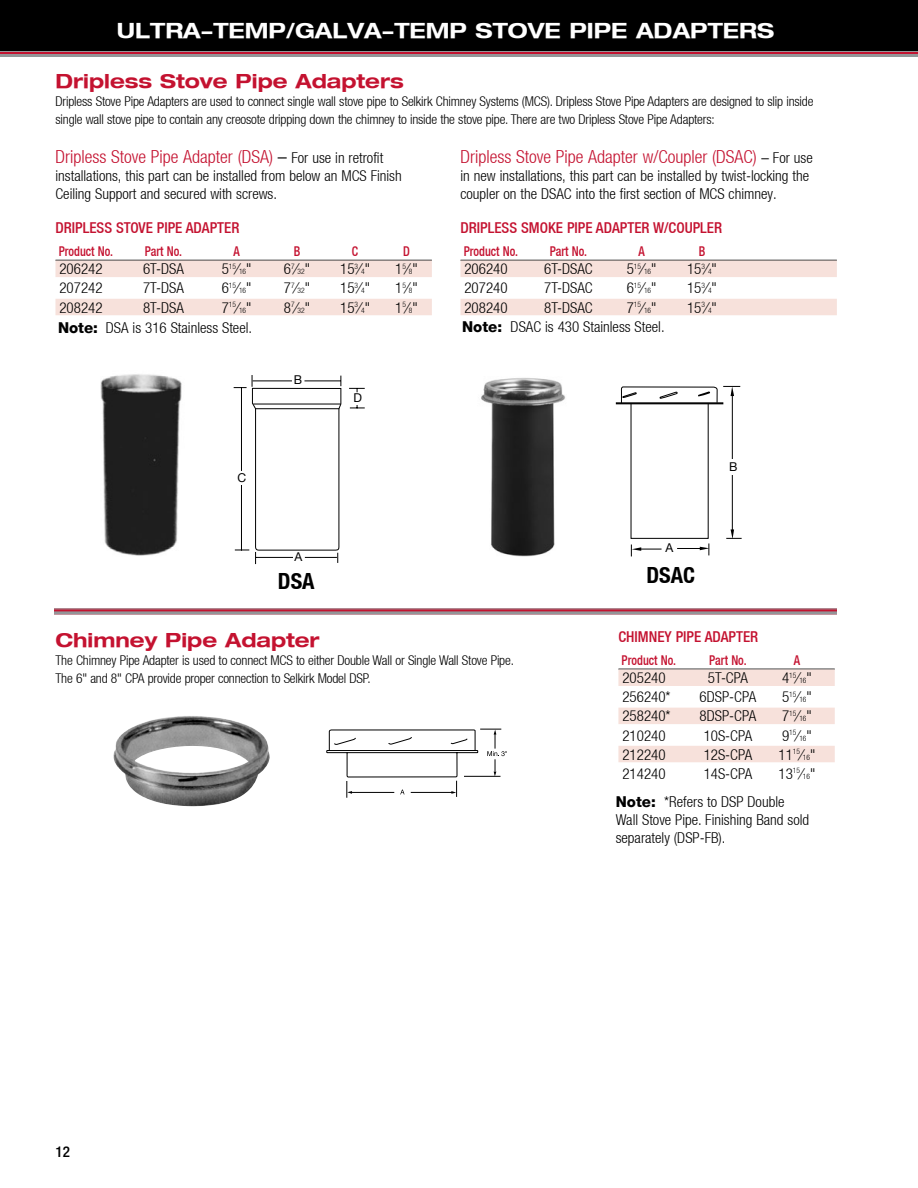
<style>
.page{position:relative;width:918px;height:1188px;background:#fff}
.page>*{position:absolute;margin:0;border:0;box-sizing:border-box;transform-origin:0 0}
.t1{font:700 condensed 22.35px "Helvetica Neue LT";color:#000}
.t2{font:700 expanded 21px "Helvetica Neue LT";color:#fff}
.t3{font:700 expanded 19.5px "Helvetica Neue LT";color:#c41230}
.t4{font:300 condensed 18px "Helvetica Neue LT";color:#c41230}
.t5{font:300 condensed 15px/18px "Helvetica Neue LT";color:#000}
.t6{font:500 condensed 15px "Helvetica Neue LT";color:#c41230}
.t7{font:500 condensed 15px "Helvetica Neue LT";color:#000}
.t8{font:300 condensed 13.5px/18px "Helvetica Neue LT";letter-spacing:-.015em;color:#000}
.t9{font:500 condensed 13.5px "Helvetica Neue LT";color:#c41230;scale:.9 1}
.t10{font:12.15px "Helvetica Neue LT";color:#000}
.t11{font:300 condensed 7.5px "Helvetica Neue LT";color:#000}
.s1{color:#000}
.s2{font-size:15px;color:#000}
.s3{font-size:15px}
.s4{font-size:7.5px}
.s5{font-weight:800;font-stretch:normal}
</style>
<div class="page">
<div style="left:0;top:0;width:918px;height:54px;background:#000"></div>
<div style="left:0;top:51px;width:918px;height:6px;background:#c41230"></div>
<hr style="left:0;top:51px;width:918px;height:1px;background:#939598">
<hr style="left:0;top:54px;width:918px;height:3px;background:#939598">
<img style="left:481px;top:378px;width:85px;height:179px">
<div style="left:616px;top:403px;width:107px;height:1px;border:1px solid #000"></div>
<svg style="left:621px;top:386px;width:121px;height:171px"></svg>
<div style="left:665px;top:544px;width:10px;height:12px;background:#fff"></div>
<div style="left:728px;top:460px;width:11px;height:15px;background:#fff"></div>
<img style="left:100px;top:374px;width:82px;height:182px">
<svg style="left:233px;top:375px;width:132px;height:190px"></svg>
<div style="left:293px;top:375px;width:10px;height:12px;background:#fff"></div>
<div style="left:294px;top:553px;width:10px;height:11px;background:#fff"></div>
<div style="left:353px;top:393px;width:11px;height:11px;background:#fff"></div>
<div style="left:237px;top:471px;width:11px;height:13px;background:#fff"></div>
<hr style="left:56px;top:260px;width:376px;height:1px;background:#000">
<div style="left:56px;top:261px;width:376px;height:16px;background:#f7e1db"></div>
<div style="left:56px;top:299px;width:376px;height:16px;background:#f7e1db"></div>
<hr style="left:460px;top:260px;width:377px;height:1px;background:#000">
<div style="left:460px;top:261px;width:377px;height:16px;background:#f7e1db"></div>
<div style="left:460px;top:299px;width:377px;height:16px;background:#f7e1db"></div>
<svg style="left:326px;top:729px;width:181px;height:69px"></svg>
<img style="left:113px;top:716px;width:157px;height:91px">
<div style="left:618px;top:669px;width:217px;height:17px;background:#f7e1db"></div>
<div style="left:618px;top:708px;width:217px;height:16px;background:#f7e1db"></div>
<div style="left:618px;top:746px;width:217px;height:16px;background:#f7e1db"></div>
<svg style="left:54px;top:609px;width:783px;height:2px;background:#b92d46"></svg>
<hr style="left:54px;top:608px;width:783px;height:1px;background:#939598">
<hr style="left:54px;top:611px;width:783px;height:3px;background:#939598">
<h2 class="t2" style="left:117px;top:17px;width:659px">ULTRA-TEMP/GALVA-TEMP STOVE PIPE ADAPTERS</h2>
<h3 class="t3" style="left:56px;top:69px;width:350px">Dripless Stove Pipe Adapters</h3>
<p class="t8" style="left:56px;top:92px;width:759px">Dripless Stove Pipe Adapters are used to connect single wall stove pipe to Selkirk Chimney Systems (MCS). Dripless Stove Pipe Adapters are designed to slip inside single wall stove pipe to contain any creosote dripping down the chimney to inside the stove pipe. There are two Dripless Stove Pipe Adapters:</p>
<p class="t4" style="left:56px;top:147px;width:329px">Dripless Stove Pipe Adapter (DSA) <span class="s1">–</span> <span class="s2">For use in retrofit</span></p>
<p class="t5" style="left:56px;top:167px;width:348px">installations, this part can be installed from below an MCS Finish<br>Ceiling Support and secured with screws.</p>
<p class="t6" style="left:56px;top:219px;width:185px">DRIPLESS STOVE PIPE ADAPTER</p>
<p class="t9" style="left:59px;top:244px;width:62px">Product No.</p>
<p class="t9" style="left:145px;top:244px;width:43px">Part No.</p>
<p class="t9" style="left:233px;top:244px;width:9px">A</p>
<p class="t9" style="left:294px;top:244px;width:9px">B</p>
<p class="t9" style="left:352px;top:244px;width:9px">C</p>
<p class="t9" style="left:403px;top:244px;width:9px">D</p>
<p class="t5" style="left:59px;top:260px;width:45px">206242</p>
<p class="t5" style="left:143px;top:260px;width:42px">6T-DSA</p>
<p class="t11" style="left:222px;top:265px;width:31px"><span class="s3">5</span>15<span class="s3">⁄</span>16<span class="s3">"</span></p>
<p class="t5" style="left:284px;top:260px;width:28px">6<sup>7</sup>⁄<span class="s4">32</span>"</p>
<p class="t5" style="left:340px;top:260px;width:31px">15<sup>3</sup>⁄<span class="s4">4</span>"</p>
<p class="t5" style="left:395px;top:260px;width:24px">1<sup>5</sup>⁄<span class="s4">8</span>"</p>
<p class="t5" style="left:59px;top:279px;width:45px">207242</p>
<p class="t5" style="left:143px;top:279px;width:42px">7T-DSA</p>
<p class="t11" style="left:222px;top:284px;width:31px"><span class="s3">6</span>15<span class="s3">⁄</span>16<span class="s3">"</span></p>
<p class="t5" style="left:284px;top:279px;width:28px">7<sup>7</sup>⁄<span class="s4">32</span>"</p>
<p class="t5" style="left:340px;top:279px;width:31px">15<sup>3</sup>⁄<span class="s4">4</span>"</p>
<p class="t5" style="left:395px;top:279px;width:24px">1<sup>5</sup>⁄<span class="s4">8</span>"</p>
<p class="t5" style="left:59px;top:298px;width:45px">208242</p>
<p class="t5" style="left:143px;top:298px;width:42px">8T-DSA</p>
<p class="t11" style="left:222px;top:303px;width:31px"><span class="s3">7</span>15<span class="s3">⁄</span>16<span class="s3">"</span></p>
<p class="t5" style="left:284px;top:298px;width:28px">8<sup>7</sup>⁄<span class="s4">32</span>"</p>
<p class="t5" style="left:340px;top:298px;width:31px">15<sup>3</sup>⁄<span class="s4">4</span>"</p>
<p class="t5" style="left:395px;top:298px;width:24px">1<sup>5</sup>⁄<span class="s4">8</span>"</p>
<p class="t4" style="left:460px;top:147px;width:354px">Dripless Stove Pipe Adapter w/Coupler (DSAC) <span class="s2">– For use</span></p>
<p class="t5" style="left:460px;top:167px;width:350px">in new installations, this part can be installed by twist-locking the coupler on the DSAC into the first section of MCS chimney.</p>
<p class="t6" style="left:460px;top:219px;width:263px">DRIPLESS SMOKE PIPE ADAPTER w/COUPLER</p>
<p class="t9" style="left:464px;top:244px;width:62px">Product No.</p>
<p class="t9" style="left:550px;top:244px;width:43px">Part No.</p>
<p class="t9" style="left:638px;top:244px;width:9px">A</p>
<p class="t9" style="left:699px;top:244px;width:9px">B</p>
<p class="t5" style="left:464px;top:260px;width:45px">206240</p>
<p class="t5" style="left:544px;top:260px;width:50px">6T-DSAC</p>
<p class="t11" style="left:627px;top:265px;width:31px"><span class="s3">5</span>15<span class="s3">⁄</span>16<span class="s3">"</span></p>
<p class="t5" style="left:687px;top:260px;width:31px">15<sup>3</sup>⁄<span class="s4">4</span>"</p>
<p class="t5" style="left:464px;top:279px;width:45px">207240</p>
<p class="t5" style="left:544px;top:279px;width:50px">7T-DSAC</p>
<p class="t11" style="left:627px;top:284px;width:31px"><span class="s3">6</span>15<span class="s3">⁄</span>16<span class="s3">"</span></p>
<p class="t5" style="left:687px;top:279px;width:31px">15<sup>3</sup>⁄<span class="s4">4</span>"</p>
<p class="t5" style="left:464px;top:298px;width:45px">208240</p>
<p class="t5" style="left:544px;top:298px;width:50px">8T-DSAC</p>
<p class="t11" style="left:627px;top:303px;width:31px"><span class="s3">7</span>15<span class="s3">⁄</span>16<span class="s3">"</span></p>
<p class="t5" style="left:687px;top:298px;width:31px">15<sup>3</sup>⁄<span class="s4">4</span>"</p>
<p class="t5" style="left:58px;top:319px;width:196px"><span class="s5">Note:</span> DSA is 316 Stainless Steel.</p>
<p class="t5" style="left:462px;top:317px;width:204px"><span class="s5">Note:</span> DSAC is 430 Stainless Steel.</p>
<p class="t10" style="left:294px;top:372px;width:10px">B</p>
<p class="t10" style="left:238px;top:470px;width:10px">C</p>
<p class="t10" style="left:294px;top:550px;width:9px">A</p>
<h1 class="t1" style="left:278px;top:568px;width:38px">DSA</h1>
<p class="t10" style="left:353px;top:391px;width:10px">D</p>
<h3 class="t3" style="left:56px;top:628px;width:266px">Chimney Pipe Adapter</h3>
<p class="t8" style="left:56px;top:651px;width:460px">The Chimney Pipe Adapter is used to connect MCS to either Double Wall or Single Wall Stove Pipe.<br>The 6" and 8" CPA provide proper connection to Selkirk Model DSP.</p>
<p class="t10" style="left:666px;top:541px;width:9px">A</p>
<h1 class="t1" style="left:646px;top:561px;width:50px">DSAC</h1>
<p class="t10" style="left:729px;top:459px;width:10px">B</p>
<p class="t6" style="left:618px;top:628px;width:9px">chimney</p>
<p class="t6" style="left:676px;top:628px;width:84px">PIPE ADAPTER</p>
<p class="t9" style="left:622px;top:652px;width:62px">Product No.</p>
<p class="t9" style="left:709px;top:652px;width:43px">Part No.</p>
<p class="t9" style="left:794px;top:652px;width:9px">A</p>
<p class="t5" style="left:622px;top:669px;width:45px">205240</p>
<p class="t5" style="left:708px;top:669px;width:41px">5T-CPA</p>
<p class="t11" style="left:782px;top:674px;width:31px"><span class="s3">4</span>15<span class="s3">⁄</span>16<span class="s3">"</span></p>
<p class="t5" style="left:622px;top:688px;width:50px">256240*</p>
<p class="t5" style="left:700px;top:688px;width:58px">6DSP-CPA</p>
<p class="t11" style="left:782px;top:693px;width:31px"><span class="s3">5</span>15<span class="s3">⁄</span>16<span class="s3">"</span></p>
<p class="t5" style="left:622px;top:707px;width:50px">258240*</p>
<p class="t5" style="left:700px;top:707px;width:58px">8DSP-CPA</p>
<p class="t11" style="left:782px;top:712px;width:31px"><span class="s3">7</span>15<span class="s3">⁄</span>16<span class="s3">"</span></p>
<p class="t5" style="left:622px;top:726px;width:45px">210240</p>
<p class="t5" style="left:704px;top:726px;width:50px">10S-CPA</p>
<p class="t11" style="left:782px;top:731px;width:31px"><span class="s3">9</span>15<span class="s3">⁄</span>16<span class="s3">"</span></p>
<p class="t5" style="left:622px;top:745px;width:45px">212240</p>
<p class="t5" style="left:704px;top:745px;width:50px">12S-CPA</p>
<p class="t5" style="left:778px;top:745px;width:38px">11<sup>15</sup>⁄<span class="s4">16</span>"</p>
<p class="t5" style="left:622px;top:764px;width:45px">214240</p>
<p class="t5" style="left:704px;top:764px;width:50px">14S-CPA</p>
<p class="t5" style="left:616px;top:759px;width:201px;line-height:28.8px;text-indent:163px">13<sup>15</sup>⁄<span class="s4">16</span>"<br><span class="s5">Note:</span> *Refers to DSP Double</p>
<p class="t5" style="left:616px;top:811px;width:195px">Wall Stove Pipe. Finishing Band sold separately (DSP-FB).</p>
<p class="t7" style="left:56px;top:1143px;width:16px">12</p>
</div>
